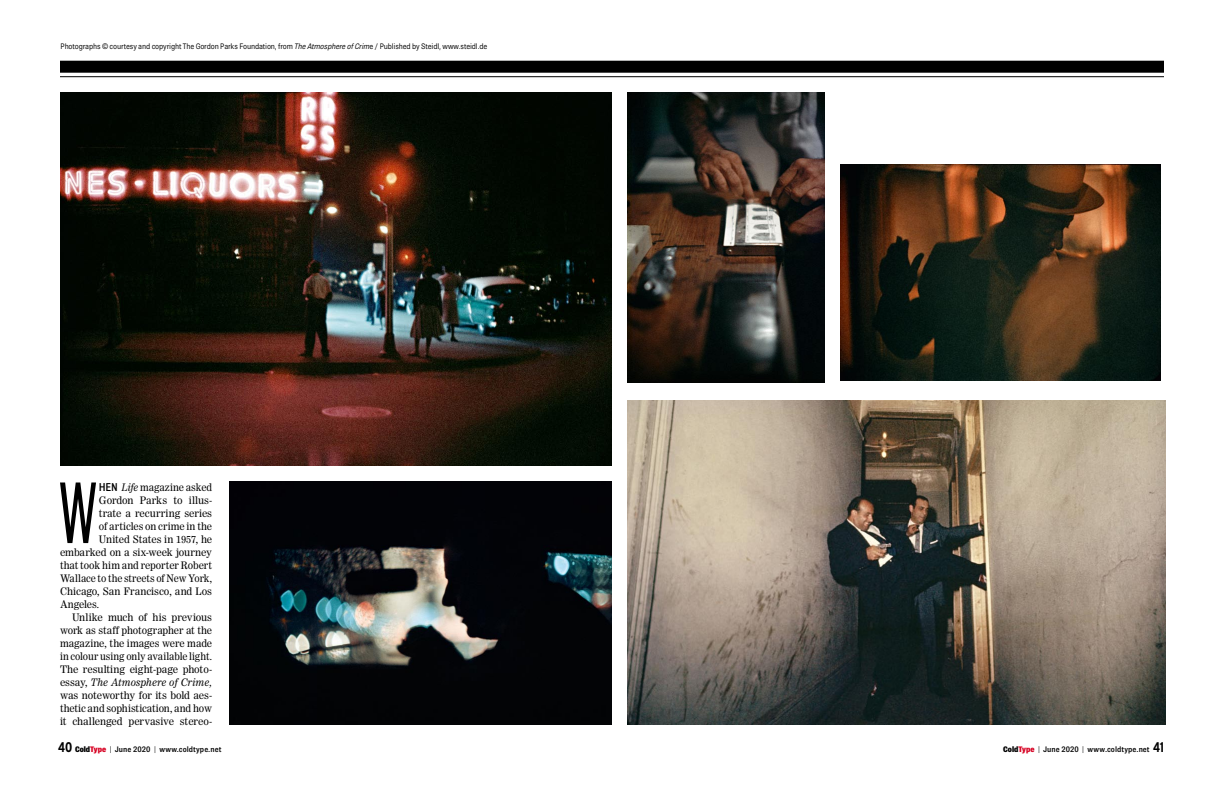
<style>
.page{position:relative;width:1224px;height:792px;background:#fff}
.page>*{position:absolute;margin:0;border:0;box-sizing:border-box;transform-origin:0 0}
.Text1_Drop{font:300 condensed 78.8px "Bureau Grotesque";color:#000;scale:.94 1}
.Text2_Text{font:10.3px/13px "Worldwide";letter-spacing:-.01em;color:#000;text-align:justify}
.Text1_Drop-2{font:10.3px "Worldwide";letter-spacing:-.005em;color:#000}
.Text1_Drop-3{font:10.3px "Worldwide";letter-spacing:-.005em;color:#000;scale:.95 1}
.Text4_Caption_Credit{font:300 8px "Brown";letter-spacing:-.015em;color:#000}
.t1{font:500 8px "Brown";letter-spacing:.005em;color:#000}
.s1{font-style:italic}
.s2{font-family:"Bureau Grotesque Five Three"}
.s3{font-family:"Interstate";font-weight:700;font-stretch:condensed;font-size:14px}
.s4{font-weight:800}
.s5{font-weight:800;color:#d70022}
.s6{font-weight:300}
</style>
<div class="page">
<img style="left:628px;top:400px;width:537px;height:325px">
<img style="left:628px;top:92px;width:196px;height:291px">
<img style="left:841px;top:165px;width:320px;height:216px">
<div style="left:60px;top:61px;width:1104px;height:12px;background:#000"></div>
<hr style="left:60px;top:76px;width:1104px;height:1px;background:#000">
<img style="left:60px;top:92px;width:552px;height:374px">
<img style="left:230px;top:481px;width:382px;height:244px">
<p class="Text4_Caption_Credit" style="left:61px;top:42px;width:428px">Photographs © courtesy and copyright The Gordon Parks Foundation, from <span class="s1">The Atmosphere of Crim</span>e / Published by Steidl, www.steidl.de</p>
<p class="Text1_Drop" style="left:59px;top:472px;width:41px">W</p>
<p class="Text1_Drop-2" style="left:99px;top:481px;width:115px"><span class="s2">hen</span> <span class="s1">Life</span> magazine asked</p>
<p class="Text1_Drop-2" style="left:99px;top:494px;width:115px">Gordon Parks to illus-</p>
<p class="Text1_Drop-2" style="left:99px;top:507px;width:115px">trate a recurring series</p>
<p class="Text1_Drop-2" style="left:99px;top:520px;width:115px">of articles on crime in the</p>
<p class="Text1_Drop-2" style="left:99px;top:533px;width:115px">United States in 1957, he</p>
<p class="Text1_Drop-2" style="left:60px;top:546px;width:154px">embarked on a six-week journey</p>
<p class="Text1_Drop-2" style="left:60px;top:559px;width:154px">that took him and reporter Robert</p>
<p class="Text1_Drop-3" style="left:60px;top:572px;width:162px">Wallace to the streets of New York,</p>
<p class="Text1_Drop-2" style="left:60px;top:585px;width:154px">Chicago, San Francisco, and Los</p>
<p class="Text1_Drop-2" style="left:60px;top:598px;width:41px">Angeles.</p>
<p class="Text2_Text" style="left:60px;top:611px;width:154px;text-indent:12px">Unlike much of his previous work as staff photographer at the magazine, the images were made in colour using only available light.<br>The resulting eight-page photo&shy;essay, <span class="s1">The Atmosphere of Crime, </span>was noteworthy for its bold aes&shy;thetic and sophistication, and how it challenged pervasive stereo-</p>
<p class="t1" style="left:58px;top:745px;width:165px"><span class="s3">40</span> <span class="s4">Cold</span><span class="s5">Type</span> <span class="s6">|</span> June 2020 <span class="s6">|</span> www.coldtype.net</p>
<p class="t1" style="left:1003px;top:745px;width:162px"><span class="s4">Cold</span><span class="s5">Type</span> <span class="s6">|</span> June 2020 <span class="s6">|</span> www.coldtype.net <span class="s3">41</span></p>
</div>
